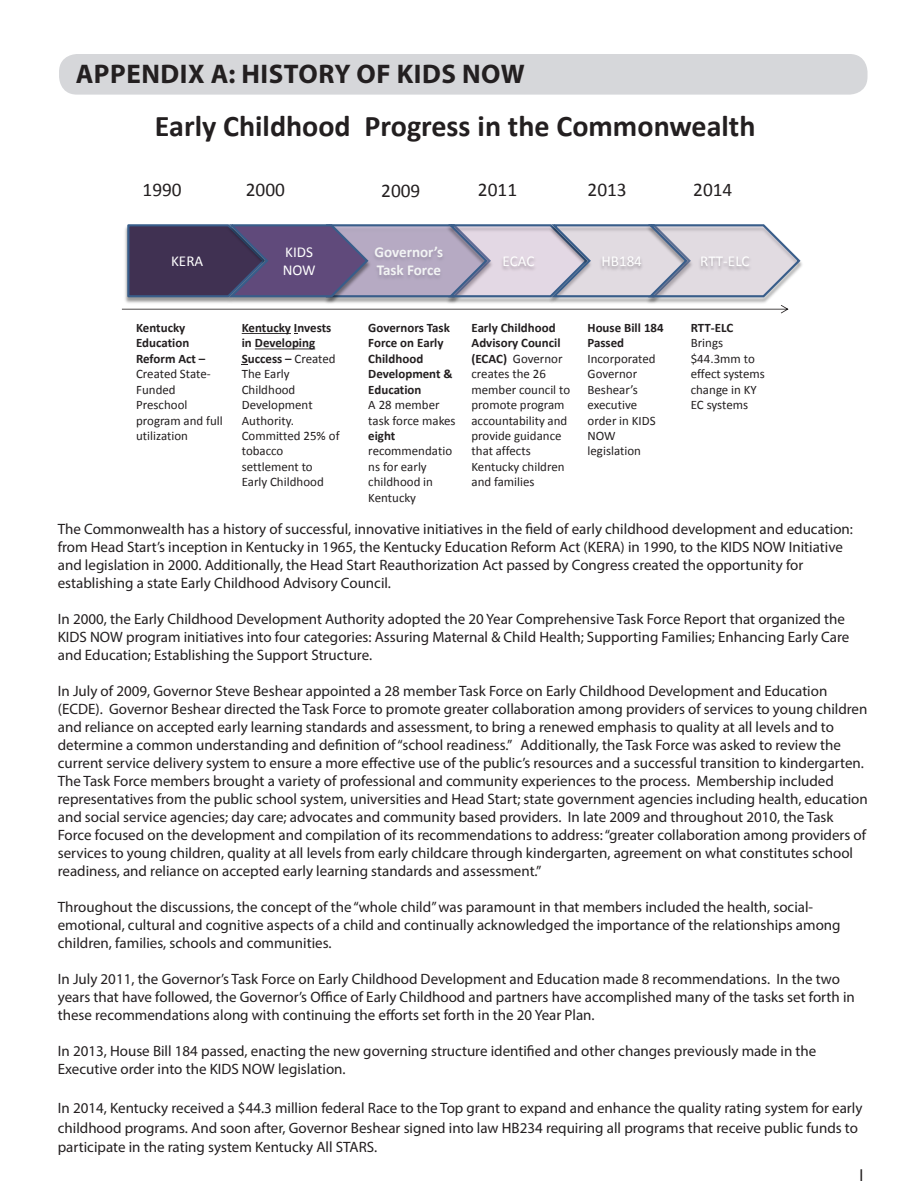
<style>
.page{position:relative;width:918px;height:1188px;background:#fff}
.page>*{position:absolute;margin:0;border:0;box-sizing:border-box;transform-origin:0 0}
.t1{font:700 30.15px "Calibri";color:#231f20}
.t2{font:700 27px "Myriad Pro";letter-spacing:.02em;color:#231f20}
.t3{font:19.35px "Calibri";color:#231f20}
.t4{font:16.5px "Myriad Pro";color:#231f20}
.t5{font:15.15px/18px "Calibri";color:#fff}
.t6{font:700 15.15px/18px "Calibri";color:#f2f3f4}
.t7{font:15px/18px "Myriad Pro";color:#231f20}
.t8{font:12.9px/15.5px "Calibri";color:#231f20}
.s1{font-weight:700}
</style>
<div class="page">
<div style="left:59px;top:54px;width:809px;height:41px;background:#d6d7da;border-radius:18px"></div>
<img style="left:125px;top:228px;width:99px;height:75px">
<img style="left:444px;top:298px;width:103px;height:6px">
<svg style="left:122px;top:305px;width:667px;height:8px"></svg>
<img style="left:224px;top:298px;width:149px;height:7px">
<svg style="left:242px;top:333px;width:55px;height:1px"></svg>
<svg style="left:255px;top:348px;width:60px;height:1px"></svg>
<img style="left:547px;top:298px;width:97px;height:6px">
<img style="left:644px;top:298px;width:126px;height:6px">
<svg style="left:126px;top:224px;width:676px;height:74px;background:#9d96ad"></svg>
<p class="t2" style="left:76px;top:56px;width:451px">APPENDIX A: HISTORY OF KIDS NOW</p>
<p class="t1" style="left:155px;top:107px;width:602px">Early Childhood Progress in the Commonwealth</p>
<p class="t3" style="left:143px;top:177px;width:41px">1990</p>
<p class="t3" style="left:246px;top:177px;width:41px">2000</p>
<p class="t3" style="left:381px;top:178px;width:41px">2009</p>
<p class="t3" style="left:478px;top:177px;width:41px">2011</p>
<p class="t3" style="left:588px;top:177px;width:41px">2013</p>
<p class="t3" style="left:693px;top:177px;width:41px">2014</p>
<p class="t5" style="left:171px;top:252px;width:34px">KERA</p>
<p class="t6" style="left:374px;top:243px;width:70px">Governor’s<br>Task Force</p>
<p class="t5" style="left:503px;top:252px;width:33px">ECAC</p>
<p class="t5" style="left:283px;top:243px;width:35px">KIDS<br>NOW</p>
<p class="t5" style="left:601px;top:252px;width:42px">HB184</p>
<p class="t8" style="left:136px;top:320px;width:88px"><span class="s1">Kentucky<br>Education<br>Reform Act –<br></span>Created State-<br>Funded<br>Preschool program and full utilization</p>
<p class="t8" style="left:242px;top:320px;width:99px"><span class="s1">Kentucky Invests in Developing<br>Success –</span> Created<br>The Early<br>Childhood<br>Development<br>Authority.<br>Committed 25% of tobacco settlement to<br>Early Childhood</p>
<p class="t8" style="left:368px;top:320px;width:89px"><span class="s1">Governors Task<br>Force on Early<br>Childhood<br>Development &amp;<br>Education<br></span>A 28 member task force makes <span class="s1">eight </span>recommendatio ns for early childhood in<br>Kentucky</p>
<p class="t8" style="left:471px;top:320px;width:100px"><span class="s1">Early Childhood<br>Advisory Council (ECAC)</span> Governor creates the 26 member council to promote program accountability and provide guidance that affects<br>Kentucky children and families</p>
<p class="t8" style="left:588px;top:320px;width:78px"><span class="s1">House Bill 184<br>Passed<br></span>Incorporated<br>Governor<br>Beshear’s executive order in KIDS<br>NOW legislation</p>
<p class="t5" style="left:700px;top:252px;width:51px">RTT-ELC</p>
<p class="t8" style="left:691px;top:320px;width:76px"><span class="s1">RTT-ELC<br></span>Brings $44.3mm to effect systems change in KY<br>EC systems</p>
<p class="t7" style="left:58px;top:520px;width:797px">The Commonwealth has a history of successful, innovative initiatives in the field of early childhood development and education: from Head Start’s inception in Kentucky in 1965, the Kentucky Education Reform Act (KERA) in 1990, to the KIDS NOW Initiative and legislation in 2000. Additionally, the Head Start Reauthorization Act passed by Congress created the opportunity for establishing a state Early Childhood Advisory Council.</p>
<p class="t7" style="left:58px;top:610px;width:793px">In 2000, the Early Childhood Development Authority adopted the 20 Year Comprehensive Task Force Report that organized the<br>KIDS NOW program initiatives into four categories: Assuring Maternal &amp; Child Health; Supporting Families; Enhancing Early Care and Education; Establishing the Support Structure.</p>
<p class="t7" style="left:58px;top:682px;width:812px">In July of 2009, Governor Steve Beshear appointed a 28 member Task Force on Early Childhood Development and Education (ECDE). Governor Beshear directed the Task Force to promote greater collaboration among providers of services to young children and reliance on accepted early learning standards and assessment, to bring a renewed emphasis to quality at all levels and to determine a common understanding and definition of “school readiness.” Additionally, the Task Force was asked to review the current service delivery system to ensure a more effective use of the public’s resources and a successful transition to kindergarten.<br>The Task Force members brought a variety of professional and community experiences to the process. Membership included representatives from the public school system, universities and Head Start; state government agencies including health, education and social service agencies; day care; advocates and community based providers. In late 2009 and throughout 2010, the Task Force focused on the development and compilation of its recommendations to address: “greater collaboration among providers of services to young children, quality at all levels from early childcare through kindergarten, agreement on what constitutes school readiness, and reliance on accepted early learning standards and assessment.”</p>
<p class="t7" style="left:58px;top:898px;width:784px">Throughout the discussions, the concept of the “whole child” was paramount in that members included the health, social&shy;emotional, cultural and cognitive aspects of a child and continually acknowledged the importance of the relationships among children, families, schools and communities.</p>
<p class="t7" style="left:58px;top:970px;width:799px">In July 2011, the Governor’s Task Force on Early Childhood Development and Education made 8 recommendations. In the two years that have followed, the Governor’s Office of Early Childhood and partners have accomplished many of the tasks set forth in these recommendations along with continuing the efforts set forth in the 20 Year Plan.</p>
<p class="t7" style="left:58px;top:1042px;width:760px">In 2013, House Bill 184 passed, enacting the new governing structure identified and other changes previously made in the<br>Executive order into the KIDS NOW legislation.</p>
<p class="t7" style="left:58px;top:1098px;width:806px;line-height:19.5px">In 2014, Kentucky received a $44.3 million federal Race to the Top grant to expand and enhance the quality rating system for early childhood programs. And soon after, Governor Beshear signed into law HB234 requiring all programs that receive public funds to participate in the rating system Kentucky All STARS.</p>
<p class="t4" style="left:860px;top:1165px;width:5px">l</p>
</div>
